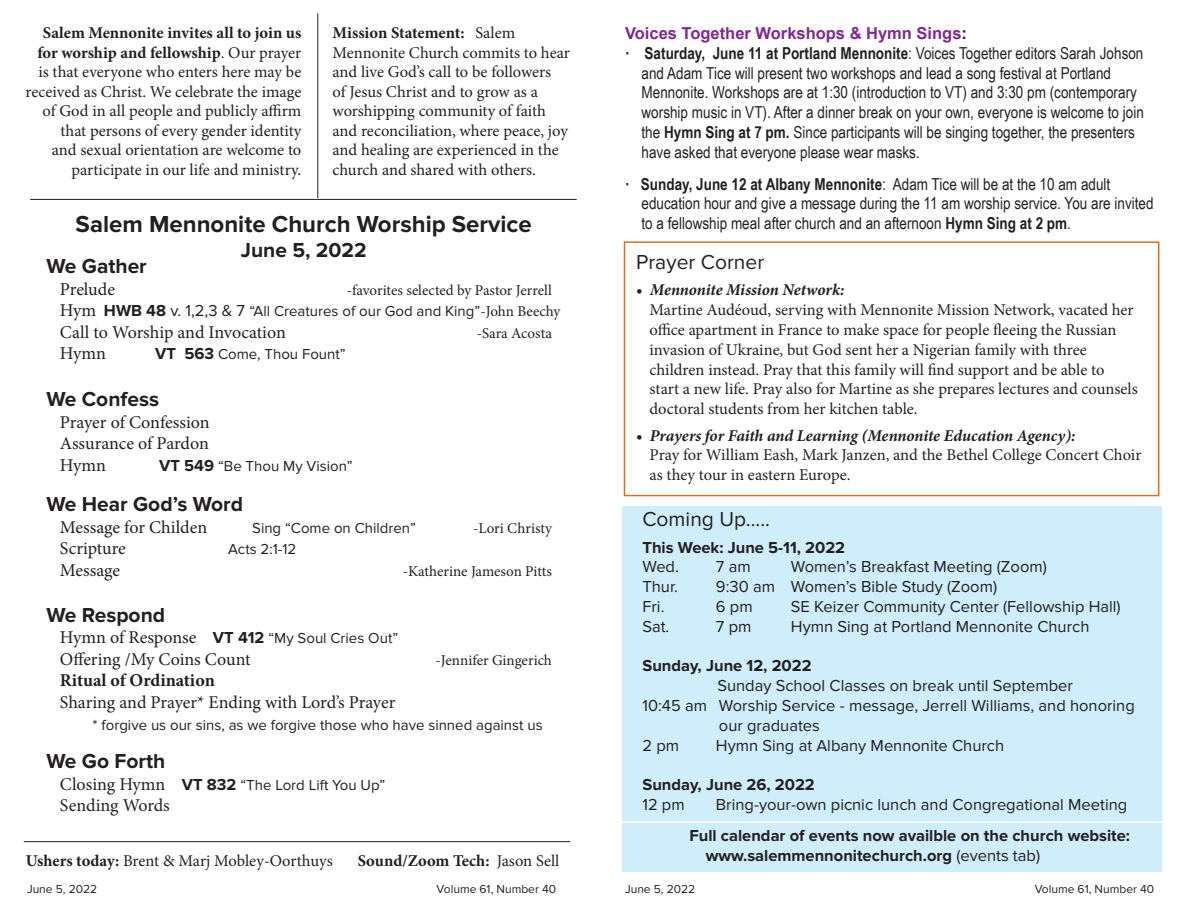
<style>
.page{position:relative;width:1188px;height:918px;background:#fff}
.page>*{position:absolute;margin:0;border:0;box-sizing:border-box;transform-origin:0 0}
.t1{font:700 24px "Proxima Nova";color:#231f20}
.t2{font:700 21px "Proxima Nova";color:#231f20}
.t3{font:21px "Proxima Nova";color:#231f20}
.t4{font:18px "Minion Pro";letter-spacing:-.005em;color:#231f20}
.t5{font:700 18px "Minion Pro";color:#231f20}
.t6{font:16.5px/19.5px "Minion Pro";letter-spacing:-.005em;color:#231f20}
.t7{font:16.5px/19.8px "Arial Narrow";color:#231f20}
.t8{font:16.5px/19.8px "Proxima Nova";color:#231f20}
.t9{font:700 16.5px/19.8px "Proxima Nova";color:#231f20}
.t10{font:italic 700 16.5px "Minion Pro";letter-spacing:-.005em;color:#231f20}
.t11{font:700 16.5px "Arial";color:#7d2991}
.t12{font:700 16.5px "Minion Pro";color:#231f20}
.t13{font:15px "Proxima Nova";color:#231f20}
.t14{font:15px "Minion Pro";letter-spacing:-.005em;color:#231f20}
.t15{font:12px "Proxima Nova";color:#231f20}
.s1{font-weight:700}
.s2{font-family:"Minion Pro";font-size:18px}
.s3{font-weight:700;font-size:16.5px}
.s4{font-size:16.5px}
.s5{font-family:"Minion Pro"}
.s6{font-weight:400}
.s7{color:#231f20}
.s8{font-style:normal}
</style>
<div class="page">
<hr style="left:30px;top:199px;width:547px;height:1px;background:#231f20">
<hr style="left:317px;top:13px;width:1px;height:185px;background:#231f20">
<div style="left:622px;top:506px;width:540px;height:366px;background:#cfedfb"></div>
<hr style="left:24px;top:841px;width:546px;height:1px;background:#231f20">
<div style="left:624px;top:241px;width:535px;height:255px;border:2px solid #db6d1b"></div>
<hr style="left:616px;top:821px;width:557px;height:2px;background:#fff">
<p class="t6" style="left:26px;top:23px;width:277px;text-align:right"><span class="s1">Salem Mennonite invites all to join us for worship and fellowship</span>. Our prayer is that everyone who enters here may be received as Christ. We celebrate the image of God in all people and publicly affirm that persons of every gender identity<br>and sexual orientation are welcome to participate in our life and ministry.</p>
<p class="t6" style="left:333px;top:23px;width:239px"><span class="s1">Mission Statement:</span> Salem<br>Mennonite Church commits to hear and live God’s call to be followers<br>of Jesus Christ and to grow as a worshipping community of faith and reconciliation, where peace, joy and healing are experienced in the church and shared with others.</p>
<p class="t1" style="left:76px;top:210px;width:458px">Salem Mennonite Church Worship Service</p>
<p class="t2" style="left:241px;top:238px;width:127px">June 5, 2022</p>
<p class="t2" style="left:46px;top:254px;width:102px">We Gather</p>
<p class="t4" style="left:60px;top:277px;width:57px">Prelude</p>
<p class="t14" style="left:347px;top:280px;width:207px">-favorites selected by Pastor Jerrell</p>
<p class="t13" style="left:60px;top:303px;width:502px"><span class="s2">Hym</span> <span class="s3">HWB 48</span> <span class="s4">v. 1,2,3 &amp; 7</span> “All Creatures of our God and King”<span class="s5">-John Beechy</span></p>
<p class="t4" style="left:60px;top:320px;width:227px">Call to Worship and Invocation</p>
<p class="t14" style="left:477px;top:323px;width:77px">-Sara Acosta</p>
<p class="t4" style="left:60px;top:342px;width:48px">Hymn</p>
<p class="t13" style="left:155px;top:346px;width:192px"><span class="s3">VT 563</span> Come, Thou Fount”</p>
<p class="t2" style="left:46px;top:387px;width:114px">We Confess</p>
<p class="t4" style="left:60px;top:410px;width:151px">Prayer of Confession</p>
<p class="t4" style="left:60px;top:432px;width:150px">Assurance of Pardon</p>
<p class="t4" style="left:60px;top:453px;width:48px">Hymn</p>
<p class="t13" style="left:159px;top:457px;width:195px"><span class="s3">VT 549</span> “Be Thou My Vision”</p>
<p class="t2" style="left:46px;top:492px;width:198px">We Hear God’s Word</p>
<p class="t4" style="left:60px;top:515px;width:149px">Message for Childen</p>
<p class="t13" style="left:252px;top:519px;width:165px">Sing “Come on Children”</p>
<p class="t14" style="left:473px;top:518px;width:80px">-Lori Christy</p>
<p class="t4" style="left:60px;top:537px;width:67px">Scripture</p>
<p class="t13" style="left:228px;top:541px;width:70px">Acts 2:1-12</p>
<p class="t4" style="left:60px;top:558px;width:62px">Message</p>
<p class="t14" style="left:403px;top:561px;width:151px">-Katherine Jameson Pitts</p>
<p class="t2" style="left:46px;top:602px;width:120px">We Respond</p>
<p class="t13" style="left:60px;top:630px;width:340px"><span class="s2">Hymn of Response</span> <span class="s3">VT 412</span> “My Soul Cries Out”</p>
<p class="t4" style="left:60px;top:647px;width:192px">Offering /My Coins Count</p>
<p class="t14" style="left:436px;top:650px;width:118px">-Jennifer Gingerich</p>
<p class="t5" style="left:60px;top:668px;width:156px">Ritual of Ordination</p>
<p class="t4" style="left:60px;top:690px;width:337px">Sharing and Prayer* Ending with Lord’s Prayer</p>
<p class="t13" style="left:93px;top:716px;width:452px">* forgive us our sins, as we forgive those who have sinned against us</p>
<p class="t2" style="left:46px;top:749px;width:120px">We Go Forth</p>
<p class="t13" style="left:60px;top:776px;width:327px"><span class="s2">Closing Hymn</span> <span class="s3">VT 832</span> “The Lord Lift You Up”</p>
<p class="t4" style="left:60px;top:794px;width:111px">Sending Words</p>
<p class="t6" style="left:26px;top:851px;width:308px"><span class="s1">Ushers today:</span> Brent &amp; Marj Mobley-Oorthuys</p>
<p class="t12" style="left:358px;top:849px;width:203px">Sound/Zoom Tech: <span class="s6">Jason Sell</span></p>
<p class="t15" style="left:27px;top:882px;width:72px">June 5, 2022</p>
<p class="t15" style="left:437px;top:882px;width:121px">Volume 61, Number 40</p>
<p class="t11" style="left:625px;top:22px;width:343px">Voices Together Workshops &amp; Hymn Sings<span class="s7">:</span></p>
<p class="t7" style="left:642px;top:42px;width:504px;text-indent:-16px"><span class="s1">· Saturday, June 11 at Portland Mennonite</span>: Voices Together editors Sarah Johson and Adam Tice will present two workshops and lead a song festival at Portland Mennonite. Workshops are at 1:30 (introduction to VT) and 3:30 pm (contemporary worship music in VT). After a dinner break on your own, everyone is welcome to join the <span class="s1">Hymn Sing at 7 pm.</span> Since participants will be singing together, the presenters have asked that everyone please wear masks.</p>
<p class="t7" style="left:642px;top:173px;width:514px;text-indent:-16px"><span class="s1">· Sunday, June 12 at Albany Mennonite</span>: Adam Tice will be at the 10 am adult education hour and give a message during the 11 am worship service. You are invited to a fellowship meal after church and an afternoon <span class="s1">Hymn Sing at 2 pm</span>.</p>
<p class="t3" style="left:636px;top:250px;width:130px">Prayer Corner</p>
<p class="t10" style="left:636px;top:278px;width:210px"><span class="s8">•</span> Mennonite Mission Network:</p>
<p class="t6" style="left:650px;top:300px;width:490px">Martine Audéoud, serving with Mennonite Mission Network, vacated her office apartment in France to make space for people fleeing the Russian invasion of Ukraine, but God sent her a Nigerian family with three children instead. Pray that this family will find support and be able to start a new life. Pray also for Martine as she prepares lectures and counsels doctoral students from her kitchen table.</p>
<p class="t10" style="left:636px;top:424px;width:441px"><span class="s8">•</span> Prayers for Faith and Learning (Mennonite Education Agency):</p>
<p class="t6" style="left:650px;top:445px;width:493px">Pray for William Eash, Mark Janzen, and the Bethel College Concert Choir as they tour in eastern Europe.</p>
<p class="t3" style="left:642px;top:507px;width:129px">Coming Up.....</p>
<p class="t9" style="left:642px;top:538px;width:204px">This Week: June 5-11, 2022</p>
<p class="t8" style="left:642px;top:557px;width:38px">Wed.</p>
<p class="t8" style="left:716px;top:557px;width:36px">7 am</p>
<p class="t8" style="left:791px;top:557px;width:257px">Women’s Breakfast Meeting (Zoom)</p>
<p class="t8" style="left:642px;top:577px;width:37px">Thur.</p>
<p class="t8" style="left:716px;top:577px;width:283px">9:30 am Women’s Bible Study (Zoom)</p>
<p class="t8" style="left:642px;top:597px;width:24px">Fri.</p>
<p class="t8" style="left:716px;top:597px;width:38px">6 pm</p>
<p class="t8" style="left:791px;top:597px;width:331px">SE Keizer Community Center (Fellowship Hall)</p>
<p class="t8" style="left:642px;top:617px;width:29px">Sat.</p>
<p class="t8" style="left:716px;top:617px;width:37px">7 pm</p>
<p class="t8" style="left:791px;top:617px;width:300px">Hymn Sing at Portland Mennonite Church</p>
<p class="t9" style="left:642px;top:656px;width:171px">Sunday, June 12, 2022</p>
<p class="t8" style="left:717px;top:676px;width:357px">Sunday School Classes on break until September</p>
<p class="t8" style="left:719px;top:696px;width:417px;text-indent:-76px">10:45 am Worship Service - message, Jerrell Williams, and honoring our graduates</p>
<p class="t8" style="left:642px;top:736px;width:38px">2 pm</p>
<p class="t8" style="left:716px;top:736px;width:290px">Hymn Sing at Albany Mennonite Church</p>
<p class="t9" style="left:642px;top:775px;width:174px">Sunday, June 26, 2022</p>
<p class="t8" style="left:642px;top:795px;width:44px">12 pm</p>
<p class="t8" style="left:716px;top:795px;width:413px">Bring-your-own picnic lunch and Congregational Meeting</p>
<p class="t9" style="left:706px;top:826px;width:426px;text-indent:-16px">Full calendar of events now availble on the church website: www.salemmennonitechurch.org <span class="s6">(events tab)</span></p>
<p class="t15" style="left:625px;top:882px;width:72px">June 5, 2022</p>
<p class="t15" style="left:1035px;top:882px;width:121px">Volume 61, Number 40</p>
</div>
